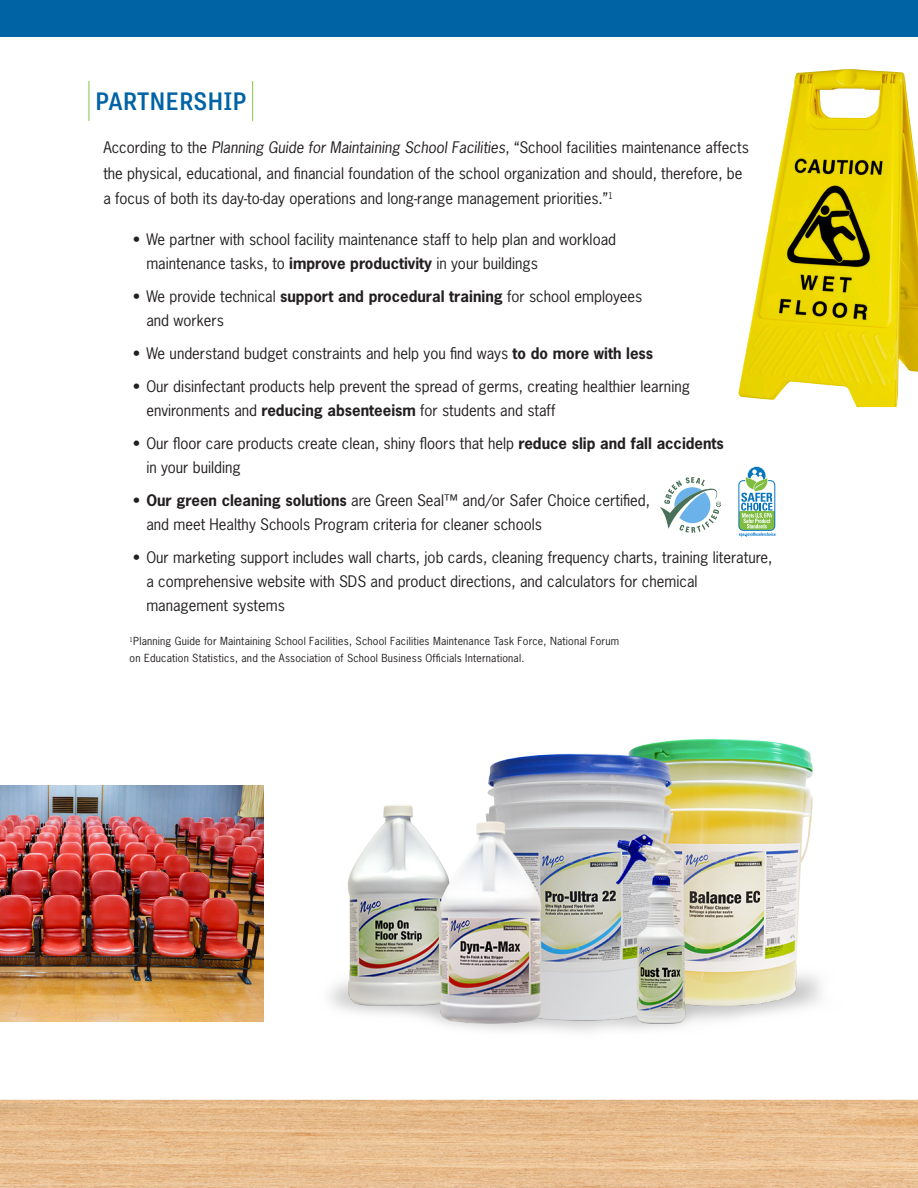
<style>
.page{position:relative;width:918px;height:1188px;background:#fff}
.page>*{position:absolute;margin:0;border:0;box-sizing:border-box;transform-origin:0 0}
.t1{font:500 31.5px "Nitti Grotesk Cond";color:#0063a4}
.t2{font:15px/24px "News Gothic Std";color:#231f20}
.t3{font:10.5px/16.5px "News Gothic Std";letter-spacing:.02em;color:#231f20}
.s1{font-style:italic}
.s2{font-weight:700}
</style>
<div class="page">
<img style="left:0;top:1099px;width:918px;height:89px">
<img style="left:0;top:785px;width:264px;height:237px">
<div style="left:0;top:0;width:918px;height:37px;background:#0063a4"></div>
<hr style="left:89px;top:81px;width:1px;height:40px;background:#83c447">
<hr style="left:252px;top:81px;width:1px;height:40px;background:#83c447">
<img style="left:738px;top:69px;width:180px;height:338px">
<svg style="left:660px;top:477px;width:61px;height:56px"></svg>
<div style="left:738px;top:480px;width:37px;height:51px;border:1px solid #0876bd;border-radius:4px"></div>
<svg style="left:739px;top:466px;width:37px;height:71px"></svg>
<img style="left:329px;top:738px;width:492px;height:294px">
<p class="t1" style="left:95px;top:84px;width:153px">PARTNERSHIP</p>
<p class="t2" style="left:103px;top:135px;width:647px;line-height:25.5px">According to the <span class="s1">Planning Guide for Maintaining School Facilities</span>, “School facilities maintenance affects the physical, educational, and financial foundation of the school organization and should, therefore, be a focus of both its day-to-day operations and long-range management priorities.”<sup>1</sup></p>
<p class="t2" style="left:146px;top:227px;width:471px;text-indent:-14px">• We partner with school facility maintenance staff to help plan and workload maintenance tasks, to <span class="s2">improve productivity</span> in your buildings</p>
<p class="t2" style="left:146px;top:284px;width:498px;text-indent:-14px">• We provide technical <span class="s2">support and procedural training</span> for school employees and workers</p>
<p class="t2" style="left:133px;top:341px;width:522px">• We understand budget constraints and help you find ways <span class="s2">to do more with less</span></p>
<p class="t2" style="left:146px;top:374px;width:545px;text-indent:-14px">• Our disinfectant products help prevent the spread of germs, creating healthier learning environments and <span class="s2">reducing absenteeism</span> for students and staff</p>
<p class="t2" style="left:146px;top:431px;width:579px;text-indent:-14px">• Our floor care products create clean, shiny floors that help <span class="s2">reduce slip and fall accidents </span>in your building</p>
<p class="t2" style="left:146px;top:488px;width:505px;text-indent:-14px">• <span class="s2">Our green cleaning solutions</span> are Green Seal™ and/or Safer Choice certified, and meet Healthy Schools Program criteria for cleaner schools</p>
<p class="t2" style="left:146px;top:545px;width:628px;text-indent:-14px">• Our marketing support includes wall charts, job cards, cleaning frequency charts, training literature, a comprehensive website with SDS and product directions, and calculators for chemical management systems</p>
<p class="t3" style="left:130px;top:633px;width:491px"><sup>1</sup>Planning Guide for Maintaining School Facilities, School Facilities Maintenance Task Force, National Forum on Education Statistics, and the Association of School Business Officials International.</p>
</div>
